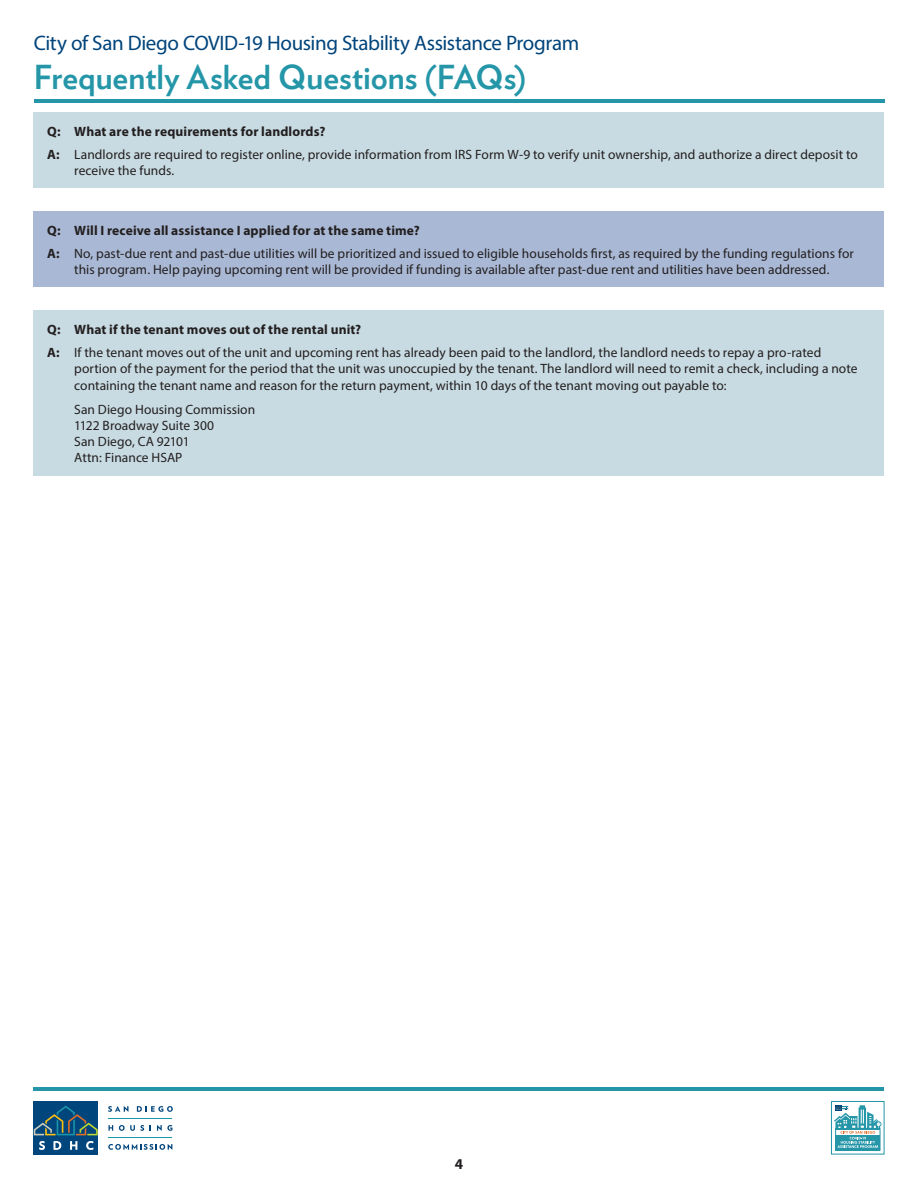
<style>
.page{position:relative;width:918px;height:1188px;background:#fff}
.page>*{position:absolute;margin:0;border:0;box-sizing:border-box;transform-origin:0 0}
.Body_Copy{font:700 33px "Verlag";color:#2496a8}
.Body_Copy-2{font:21px "Myriad Pro";letter-spacing:-.02em;color:#00447b}
.Body_Copy-3{font:700 15px "Myriad Pro";color:#231f20}
.NEW_body_copy{font:13.5px/16.2px "Myriad Pro";letter-spacing:.005em;color:#231f20}
.NEW_body_copy-2{font:700 13.5px "Myriad Pro";letter-spacing:.01em;color:#231f20}
.s1{font-weight:700}
</style>
<div class="page">
<hr style="left:34px;top:1088px;width:850px;height:3px;background:#2496a8">
<svg style="left:108px;top:1106px;width:20px;height:6px"></svg>
<svg style="left:137px;top:1106px;width:36px;height:6px"></svg>
<svg style="left:109px;top:1125px;width:4px;height:6px"></svg>
<svg style="left:119px;top:1125px;width:25px;height:6px"></svg>
<svg style="left:157px;top:1125px;width:15px;height:6px"></svg>
<svg style="left:108px;top:1144px;width:64px;height:6px"></svg>
<hr style="left:108px;top:1118px;width:64px;height:1px;background:#1996a8">
<hr style="left:108px;top:1137px;width:64px;height:1px;background:#1996a8">
<div style="left:34px;top:1101px;width:64px;height:53px;background:#00457c"></div>
<svg style="left:39px;top:1141px;width:6px;height:9px"></svg>
<svg style="left:53px;top:1141px;width:8px;height:9px"></svg>
<svg style="left:70px;top:1141px;width:7px;height:9px"></svg>
<svg style="left:86px;top:1141px;width:8px;height:9px"></svg>
<svg style="left:34px;top:1106px;width:64px;height:29px"></svg>
<div style="left:831px;top:1101px;width:53px;height:53px;background:linear-gradient(to right,#fff,#fff);border:1px solid #2496a8"></div>
<div style="left:835px;top:1129px;width:45px;height:21px;border:1px solid #2496a8"></div>
<svg style="left:834px;top:1105px;width:48px;height:43px"></svg>
<div style="left:34px;top:311px;width:850px;height:165px;background:#c8dbe2"></div>
<hr style="left:35px;top:100px;width:850px;height:3px;background:#2496a8">
<div style="left:34px;top:211px;width:850px;height:76px;background:#a9b8d4"></div>
<div style="left:34px;top:112px;width:850px;height:76px;background:#c8dbe2"></div>
<p class="Body_Copy-2" style="left:34px;top:30px;width:547px">City of San Diego COVID-19 Housing Stability Assistance Program</p>
<p class="Body_Copy" style="left:34px;top:51px;width:494px">Frequently Asked Questions (FAQs)</p>
<p class="NEW_body_copy-2" style="left:47px;top:123px;width:280px">Q: What are the requirements for landlords?</p>
<p class="NEW_body_copy" style="left:74px;top:146px;width:785px;text-indent:-27px"><span class="s1">A:</span> Landlords are required to register online, provide information from IRS Form W-9 to verify unit ownership, and authorize a direct deposit to receive the funds.</p>
<p class="NEW_body_copy-2" style="left:47px;top:222px;width:374px">Q: Will I receive all assistance I applied for at the same time?</p>
<p class="NEW_body_copy" style="left:47px;top:245px;width:808px;text-align:center"><span class="s1">A:</span> No, past-due rent and past-due utilities will be prioritized and issued to eligible households first, as required by the funding regulations for this program. Help paying upcoming rent will be provided if funding is available after past-due rent and utilities have been addressed.</p>
<p class="NEW_body_copy-2" style="left:47px;top:321px;width:315px">Q: What if the tenant moves out of the rental unit?</p>
<p class="NEW_body_copy" style="left:74px;top:344px;width:785px;text-indent:-27px"><span class="s1">A:</span> If the tenant moves out of the unit and upcoming rent has already been paid to the landlord, the landlord needs to repay a pro-rated portion of the payment for the period that the unit was unoccupied by the tenant. The landlord will need to remit a check, including a note containing the tenant name and reason for the return payment, within 10 days of the tenant moving out payable to:</p>
<p class="NEW_body_copy" style="left:74px;top:401px;width:183px">San Diego Housing Commission</p>
<p class="NEW_body_copy" style="left:74px;top:417px;width:141px">1122 Broadway Suite 300</p>
<p class="NEW_body_copy" style="left:74px;top:433px;width:117px">San Diego, CA 92101</p>
<p class="NEW_body_copy" style="left:74px;top:449px;width:110px">Attn: Finance HSAP</p>
<p class="Body_Copy-3" style="left:455px;top:1154px;width:10px">4</p>
</div>
